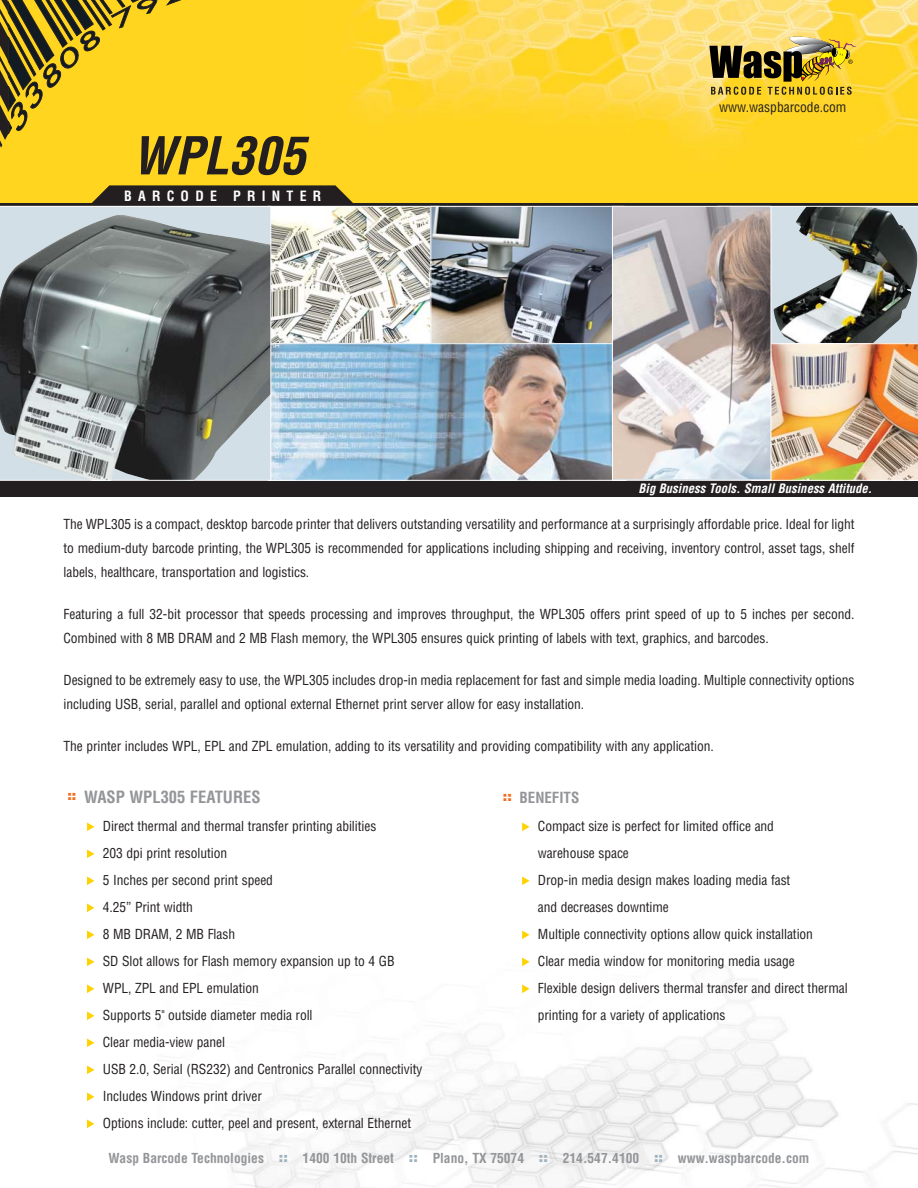
<style>
.page{position:relative;width:918px;height:1188px;background:#fff}
.page>*{position:absolute;margin:0;border:0;box-sizing:border-box;transform-origin:0 0}
.t1{font:italic 700 condensed 51px "Helvetica";color:#231f20}
.t2{font:700 condensed 16.5px "Helvetica";color:#939598}
.t3{font:700 condensed 15px "Helvetica";color:#939598}
.t4{font:700 condensed 13.8px "Helvetica";letter-spacing:.45em;color:#fff}
.t5{font:condensed 13.65px "Helvetica";color:#231f20}
.t6{font:condensed 13.5px/27px "Helvetica";letter-spacing:-.005em;color:#231f20}
.t7{font:700 condensed 13.5px "Helvetica";color:#939598}
.t8{font:900 13.5px "Helvetica";color:#f36f21}
.t9{font:italic 700 condensed 12.75px "Helvetica";color:#fff}
.s1{font-weight:900;font-stretch:normal;color:#9fb3be}
</style>
<div class="page">
<div style="left:0;top:0;width:918px;height:494px;background:#ffd51f"></div>
<svg style="left:0;top:0;width:182px;height:148px"></svg>
<svg style="left:0;top:203px;width:918px;height:3px;background:#2f2b2c"></svg>
<img style="left:226px;top:965px;width:692px;height:223px">
<div style="left:0;top:467px;width:918px;height:30px;background:#231f20"></div>
<img style="left:348px;top:0;width:570px;height:147px">
<img style="left:709px;top:36px;width:147px;height:59px">
<svg style="left:82px;top:185px;width:280px;height:21px;background:#403721"></svg>
<img style="left:271px;top:208px;width:159px;height:135px">
<img style="left:432px;top:208px;width:180px;height:135px">
<div style="left:430px;top:206px;width:194px;height:152px;border:1px solid #fff"></div>
<img style="left:771px;top:206px;width:147px;height:275px">
<img style="left:271px;top:345px;width:341px;height:134px">
<div style="left:268px;top:343px;width:358px;height:138px;border:1px solid #fff"></div>
<svg style="left:0;top:206px;width:271px;height:275px;background:#828889"></svg>
<img style="left:614px;top:208px;width:155px;height:270px">
<div style="left:612px;top:206px;width:159px;height:275px;border:1px solid #fff"></div>
<svg style="left:87px;top:1120px;width:7px;height:8px"></svg>
<svg style="left:87px;top:1093px;width:7px;height:8px"></svg>
<svg style="left:87px;top:1066px;width:7px;height:8px"></svg>
<svg style="left:87px;top:1039px;width:7px;height:8px"></svg>
<svg style="left:87px;top:1012px;width:7px;height:8px"></svg>
<svg style="left:87px;top:985px;width:7px;height:8px"></svg>
<svg style="left:87px;top:958px;width:7px;height:8px"></svg>
<svg style="left:87px;top:931px;width:7px;height:8px"></svg>
<svg style="left:87px;top:904px;width:7px;height:8px"></svg>
<svg style="left:87px;top:877px;width:7px;height:8px"></svg>
<svg style="left:87px;top:850px;width:7px;height:8px"></svg>
<svg style="left:87px;top:823px;width:7px;height:8px"></svg>
<svg style="left:522px;top:985px;width:8px;height:8px"></svg>
<svg style="left:522px;top:958px;width:8px;height:8px"></svg>
<svg style="left:522px;top:931px;width:8px;height:8px"></svg>
<svg style="left:522px;top:877px;width:8px;height:8px"></svg>
<svg style="left:522px;top:823px;width:8px;height:8px"></svg>
<h1 class="t1" style="left:132px;top:136px;width:184px">WPL305</h1>
<p class="t4" style="left:124px;top:191px;width:199px">BARCODE PRINTER</p>
<p class="t5" style="left:719px;top:102px;width:129px">www.waspbarcode.com</p>
<p class="t9" style="left:638px;top:483px;width:238px">Big Business Tools. Small Business Attitude.</p>
<p class="t6" style="left:64px;top:513px;width:792px;line-height:24px;text-align:justify">The WPL305 is a compact, desktop barcode printer that delivers outstanding versatility and performance at a surprisingly affordable price. Ideal for light to medium-duty barcode printing, the WPL305 is recommended for applications including shipping and receiving, inventory control, asset tags, shelf labels, healthcare, transportation and logistics.</p>
<p class="t6" style="left:64px;top:603px;width:792px;line-height:24px">Featuring a full 32-bit processor that speeds processing and improves throughput, the WPL305 offers print speed of up to 5 inches per second.<br>Combined with 8 MB DRAM and 2 MB Flash memory, the WPL305 ensures quick printing of labels with text, graphics, and barcodes.</p>
<p class="t6" style="left:64px;top:669px;width:792px;line-height:24px">Designed to be extremely easy to use, the WPL305 includes drop-in media replacement for fast and simple media loading. Multiple connectivity options including USB, serial, parallel and optional external Ethernet print server allow for easy installation.</p>
<p class="t6" style="left:64px;top:734px;width:652px">The printer includes WPL, EPL and ZPL emulation, adding to its versatility and providing compatibility with any application.</p>
<p class="t8" style="left:67px;top:790px;width:10px">::</p>
<p class="t2" style="left:84px;top:791px;width:178px">WASP WPL305 FEATURES</p>
<p class="t6" style="left:103px;top:814px;width:321px">Direct thermal and thermal transfer printing abilities<br>203 dpi print resolution<br>5 Inches per second print speed<br>4.25” Print width<br>8 MB DRAM, 2 MB Flash<br>SD Slot allows for Flash memory expansion up to 4 GB WPL, ZPL and EPL emulation<br>Supports 5" outside diameter media roll<br>Clear media-view panel<br>USB 2.0, Serial (RS232) and Centronics Parallel connectivity Includes Windows print driver<br>Options include: cutter, peel and present, external Ethernet</p>
<p class="t3" style="left:503px;top:792px;width:78px"><sup>::</sup> BENEFITS</p>
<p class="t6" style="left:538px;top:814px;width:311px">Compact size is perfect for limited office and<br>warehouse space<br>Drop-in media design makes loading media fast<br>and decreases downtime<br>Multiple connectivity options allow quick installation<br>Clear media window for monitoring media usage<br>Flexible design delivers thermal transfer and direct thermal printing for a variety of applications</p>
<p class="t7" style="left:109px;top:1153px;width:702px">Wasp Barcode Technologies <span class="s1">::</span> 1400 10th Street <span class="s1">::</span> Plano, TX 75074 <span class="s1">::</span> 214.547.4100 <span class="s1">::</span> www.waspbarcode.com</p>
</div>
